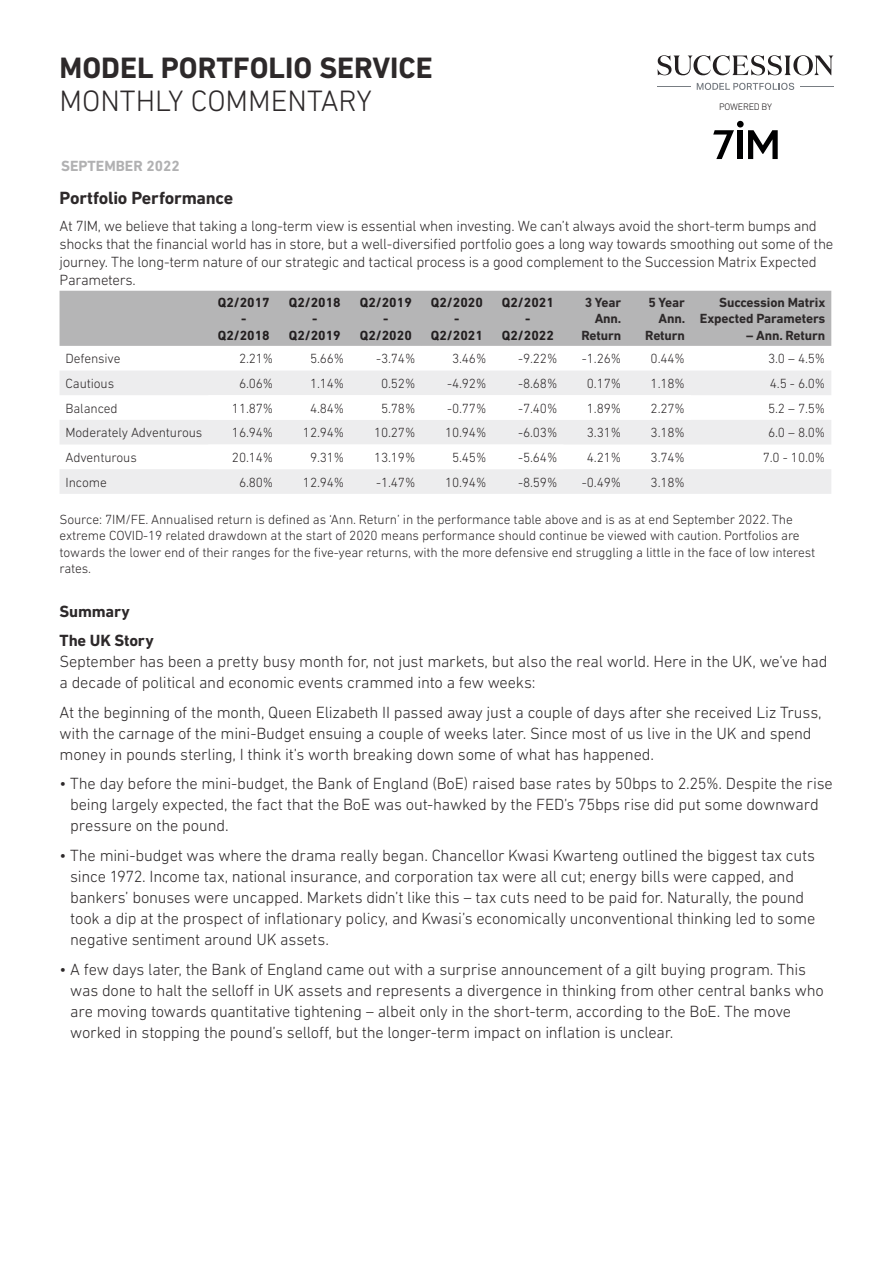
<style>
.page{position:relative;width:893px;height:1263px;background:#fff}
.page>*{position:absolute;margin:0;border:0;box-sizing:border-box;transform-origin:0 0}
.Header_Title_Bold_20{font:700 30px "DIN Next LT Pro";color:#2d292a}
.Header_Title_Light_2{font:300 30px "DIN Next LT Pro";color:#2d292a}
.Content_H1_Bold_12_1{font:700 18px "DIN Next LT Pro";letter-spacing:-.015em;color:#2d292a}
.Content_H1_Bold_12_1-2{font:300 16.5px/21px "DIN Next LT Pro";letter-spacing:-.015em;color:#2d292a}
.Content_H1_Bold_12_1-3{font:700 16.5px "DIN Next LT Pro";letter-spacing:-.01em;color:#2d292a}
.Content_Body_Light_1{font:300 15px/18px "DIN Next LT Pro";letter-spacing:-.02em;color:#2d292a}
.Introduction_Date_Bo{font:700 15px "DIN Next LT Pro";color:#b1b1b2}
.Content_Body_Light_1-2{font:300 13.5px/16.5px "DIN Next LT Pro";letter-spacing:-.01em;color:#2d292a}
.Table_Numbers_Right{font:300 13.5px "DIN Next LT Pro";letter-spacing:-.01em;color:#2d292a}
.t1{font:700 13.5px/16.5px "DIN Next LT Pro";color:#231f20;text-align:center}
.Table_H1_Right_Bold{font:700 13.5px/16.5px "DIN Next LT Pro";letter-spacing:-.01em;color:#2d292a;text-align:right}
.Table_Body_Light_9_1{font:300 13.5px "DIN Next LT Pro";letter-spacing:-.01em;color:#2d292a}
.t2{font:300 9.6px "DIN Next LT Pro";letter-spacing:-.025em;color:#231f20}
.s1{font-weight:700}
</style>
<div class="page">
<div style="left:60px;top:291px;width:771px;height:55px;background:#b5b5b6"></div>
<svg style="left:60px;top:371px;width:771px;height:123px;fill:#ededee"></svg>
<svg style="left:208px;top:395px;width:483px;height:74px"></svg>
<svg style="left:657px;top:55px;width:176px;height:20px"></svg>
<svg style="left:697px;top:83px;width:97px;height:7px"></svg>
<hr style="left:657px;top:86px;width:34px;height:1px;background:#787d83">
<hr style="left:800px;top:86px;width:33px;height:1px;background:#787d83">
<svg style="left:748px;top:130px;width:30px;height:29px"></svg>
<svg style="left:713px;top:130px;width:21px;height:29px"></svg>
<div style="left:737px;top:121px;width:7px;height:7px;background:#000001;border-radius:50%"></div>
<div style="left:738px;top:130px;width:5px;height:29px;background:#000001"></div>
<p class="Header_Title_Bold_20" style="left:60px;top:50px;width:375px">MODEL PORTFOLIO SERVICE</p>
<p class="Header_Title_Light_2" style="left:60px;top:83px;width:314px">MONTHLY COMMENTARY</p>
<p class="Introduction_Date_Bo" style="left:61px;top:157px;width:120px">SEPTEMBER 2022</p>
<p class="t2" style="left:719px;top:101px;width:54px">POWERED BY</p>
<p class="Content_H1_Bold_12_1" style="left:60px;top:188px;width:175px">Portfolio Performance</p>
<p class="Content_Body_Light_1" style="left:60px;top:216px;width:775px">At 7IM, we believe that taking a long-term view is essential when investing. We can’t always avoid the short-term bumps and shocks that the financial world has in store, but a well-diversified portfolio goes a long way towards smoothing out some of the journey. The long-term nature of our strategic and tactical process is a good complement to the Succession Matrix Expected Parameters.</p>
<p class="t1" style="left:218px;top:294px;width:53px">Q2/2017 -<br>Q2/2018</p>
<p class="t1" style="left:289px;top:294px;width:53px">Q2/2018 -<br>Q2/2019</p>
<p class="t1" style="left:360px;top:294px;width:53px">Q2/2019 -<br>Q2/2020</p>
<p class="t1" style="left:431px;top:294px;width:53px">Q2/2020 -<br>Q2/2021</p>
<p class="t1" style="left:502px;top:294px;width:53px">Q2/2021 -<br>Q2/2022</p>
<p class="Table_H1_Right_Bold" style="left:581px;top:294px;width:42px">3 Year<br>Ann.<br>Return</p>
<p class="Table_H1_Right_Bold" style="left:645px;top:294px;width:42px">5 Year<br>Ann.<br>Return</p>
<p class="Table_H1_Right_Bold" style="left:700px;top:294px;width:127px">Succession Matrix<br>Expected Parameters</p>
<p class="Table_H1_Right_Bold" style="left:746px;top:327px;width:81px">– Ann. Return</p>
<p class="Table_Body_Light_9_1" style="left:66px;top:351px;width:57px">Defensive</p>
<p class="Table_Numbers_Right" style="left:239px;top:351px;width:36px">2.21%</p>
<p class="Table_Numbers_Right" style="left:310px;top:351px;width:36px">5.66%</p>
<p class="Table_Numbers_Right" style="left:376px;top:351px;width:41px">-3.74%</p>
<p class="Table_Numbers_Right" style="left:452px;top:351px;width:36px">3.46%</p>
<p class="Table_Numbers_Right" style="left:518px;top:351px;width:41px">-9.22%</p>
<p class="Table_Numbers_Right" style="left:582px;top:351px;width:41px">-1.26%</p>
<p class="Table_Numbers_Right" style="left:651px;top:351px;width:36px">0.44%</p>
<p class="Table_Numbers_Right" style="left:768px;top:351px;width:59px">3.0 – 4.5%</p>
<p class="Table_Body_Light_9_1" style="left:66px;top:376px;width:50px">Cautious</p>
<p class="Table_Numbers_Right" style="left:239px;top:376px;width:36px">6.06%</p>
<p class="Table_Numbers_Right" style="left:310px;top:376px;width:36px">1.14%</p>
<p class="Table_Numbers_Right" style="left:381px;top:376px;width:36px">0.52%</p>
<p class="Table_Numbers_Right" style="left:447px;top:376px;width:41px">-4.92%</p>
<p class="Table_Numbers_Right" style="left:518px;top:376px;width:41px">-8.68%</p>
<p class="Table_Numbers_Right" style="left:587px;top:376px;width:36px">0.17%</p>
<p class="Table_Numbers_Right" style="left:651px;top:376px;width:36px">1.18%</p>
<p class="Table_Numbers_Right" style="left:770px;top:376px;width:57px">4.5 - 6.0%</p>
<p class="Table_Body_Light_9_1" style="left:66px;top:400px;width:54px">Balanced</p>
<p class="Table_Numbers_Right" style="left:232px;top:400px;width:43px">11.87%</p>
<p class="Table_Numbers_Right" style="left:310px;top:400px;width:36px">4.84%</p>
<p class="Table_Numbers_Right" style="left:381px;top:400px;width:36px">5.78%</p>
<p class="Table_Numbers_Right" style="left:447px;top:400px;width:41px">-0.77%</p>
<p class="Table_Numbers_Right" style="left:518px;top:400px;width:41px">-7.40%</p>
<p class="Table_Numbers_Right" style="left:587px;top:400px;width:36px">1.89%</p>
<p class="Table_Numbers_Right" style="left:651px;top:400px;width:36px">2.27%</p>
<p class="Table_Numbers_Right" style="left:768px;top:400px;width:59px">5.2 – 7.5%</p>
<p class="Table_Body_Light_9_1" style="left:66px;top:425px;width:138px">Moderately Adventurous</p>
<p class="Table_Numbers_Right" style="left:232px;top:425px;width:43px">16.94%</p>
<p class="Table_Numbers_Right" style="left:303px;top:425px;width:43px">12.94%</p>
<p class="Table_Numbers_Right" style="left:374px;top:425px;width:43px">10.27%</p>
<p class="Table_Numbers_Right" style="left:445px;top:425px;width:43px">10.94%</p>
<p class="Table_Numbers_Right" style="left:518px;top:425px;width:41px">-6.03%</p>
<p class="Table_Numbers_Right" style="left:587px;top:425px;width:36px">3.31%</p>
<p class="Table_Numbers_Right" style="left:651px;top:425px;width:36px">3.18%</p>
<p class="Table_Numbers_Right" style="left:768px;top:425px;width:59px">6.0 – 8.0%</p>
<p class="Table_Body_Light_9_1" style="left:66px;top:450px;width:73px">Adventurous</p>
<p class="Table_Numbers_Right" style="left:232px;top:450px;width:43px">20.14%</p>
<p class="Table_Numbers_Right" style="left:310px;top:450px;width:36px">9.31%</p>
<p class="Table_Numbers_Right" style="left:374px;top:450px;width:43px">13.19%</p>
<p class="Table_Numbers_Right" style="left:452px;top:450px;width:36px">5.45%</p>
<p class="Table_Numbers_Right" style="left:518px;top:450px;width:41px">-5.64%</p>
<p class="Table_Numbers_Right" style="left:587px;top:450px;width:36px">4.21%</p>
<p class="Table_Numbers_Right" style="left:651px;top:450px;width:36px">3.74%</p>
<p class="Table_Numbers_Right" style="left:763px;top:450px;width:64px">7.0 - 10.0%</p>
<p class="Table_Body_Light_9_1" style="left:66px;top:474px;width:43px">Income</p>
<p class="Table_Numbers_Right" style="left:239px;top:474px;width:36px">6.80%</p>
<p class="Table_Numbers_Right" style="left:303px;top:474px;width:43px">12.94%</p>
<p class="Table_Numbers_Right" style="left:376px;top:474px;width:41px">-1.47%</p>
<p class="Table_Numbers_Right" style="left:445px;top:474px;width:43px">10.94%</p>
<p class="Table_Numbers_Right" style="left:518px;top:474px;width:41px">-8.59%</p>
<p class="Table_Numbers_Right" style="left:582px;top:474px;width:41px">-0.49%</p>
<p class="Table_Numbers_Right" style="left:651px;top:474px;width:36px">3.18%</p>
<p class="Content_Body_Light_1-2" style="left:60px;top:511px;width:757px">Source: 7IM/FE. Annualised return is defined as ‘Ann. Return’ in the performance table above and is as at end September 2022. The extreme COVID-19 related drawdown at the start of 2020 means performance should continue be viewed with caution. Portfolios are towards the lower end of their ranges for the five-year returns, with the more defensive end struggling a little in the face of low interest rates.</p>
<p class="Content_H1_Bold_12_1-3" style="left:60px;top:602px;width:72px">Summary</p>
<p class="Content_H1_Bold_12_1-2" style="left:60px;top:630px;width:769px"><span class="s1">The UK Story<br></span>September has been a pretty busy month for, not just markets, but also the real world. Here in the UK, we’ve had a decade of political and economic events crammed into a few weeks:</p>
<p class="Content_H1_Bold_12_1-2" style="left:60px;top:702px;width:764px">At the beginning of the month, Queen Elizabeth II passed away just a couple of days after she received Liz Truss, with the carnage of the mini-Budget ensuing a couple of weeks later. Since most of us live in the UK and spend money in pounds sterling, I think it’s worth breaking down some of what has happened.</p>
<p class="Content_H1_Bold_12_1-2" style="left:70px;top:773px;width:764px;text-indent:-11px">• The day before the mini-budget, the Bank of England (BoE) raised base rates by 50bps to 2.25%. Despite the rise being largely expected, the fact that the BoE was out-hawked by the FED’s 75bps rise did put some downward pressure on the pound.</p>
<p class="Content_H1_Bold_12_1-2" style="left:70px;top:845px;width:746px;text-indent:-11px">• The mini-budget was where the drama really began. Chancellor Kwasi Kwarteng outlined the biggest tax cuts since 1972. Income tax, national insurance, and corporation tax were all cut; energy bills were capped, and bankers’ bonuses were uncapped. Markets didn’t like this – tax cuts need to be paid for. Naturally, the pound took a dip at the prospect of inflationary policy, and Kwasi’s economically unconventional thinking led to some negative sentiment around UK assets.</p>
<p class="Content_H1_Bold_12_1-2" style="left:70px;top:958px;width:755px;text-indent:-11px">• A few days later, the Bank of England came out with a surprise announcement of a gilt buying program. This was done to halt the selloff in UK assets and represents a divergence in thinking from other central banks who are moving towards quantitative tightening – albeit only in the short-term, according to the BoE. The move worked in stopping the pound’s selloff, but the longer-term impact on inflation is unclear.</p>
</div>
